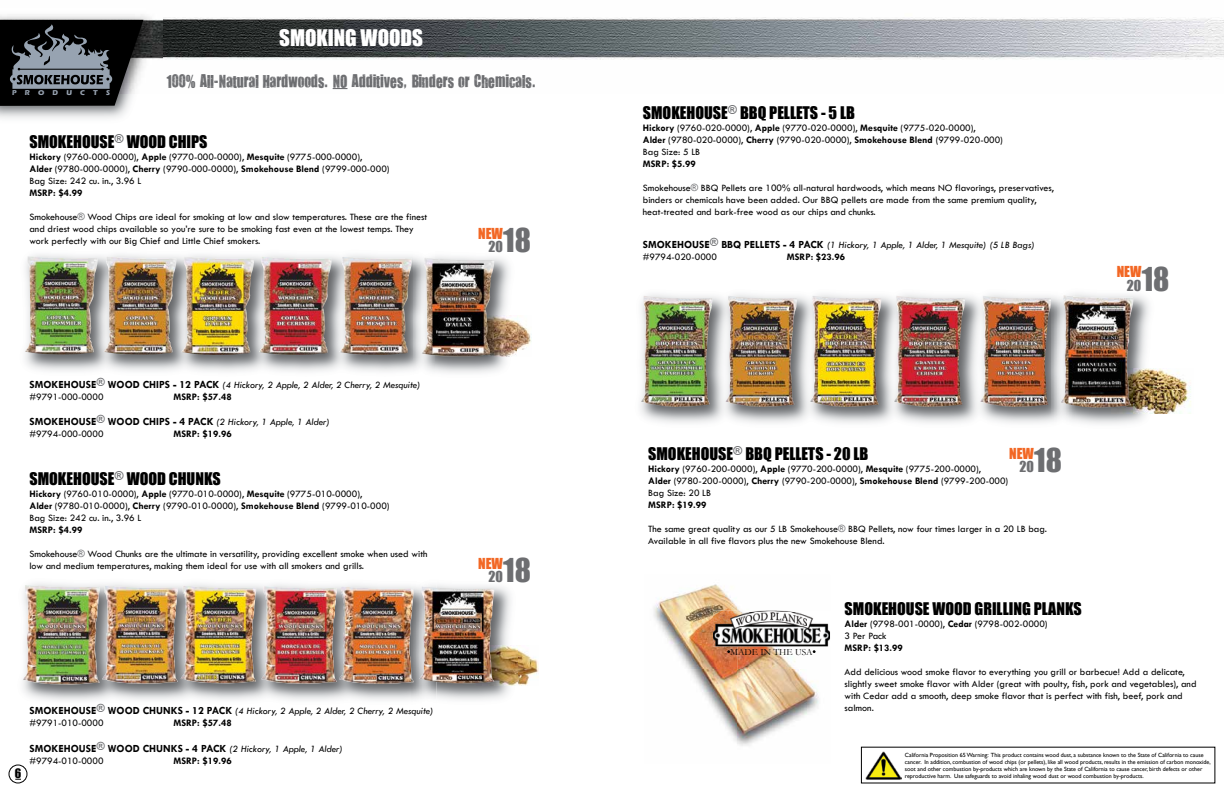
<style>
.page{position:relative;width:1224px;height:792px;background:#fff}
.page>*{position:absolute;margin:0;border:0;box-sizing:border-box;transform-origin:0 0}
.t1{font:21px "Impact";color:#fff}
.t2{font:16px "Impact";color:#000}
.t3{font:15px "You Are Loved";color:#6d6e71}
.t4{font:13.9px/13px "Impact";color:#f26724}
.t5{font:12px "Impact";color:#000}
.t6{font:700 11px "Tw Cen";color:#000}
.t7{font:10px/12px "Tw Cen";color:#000}
.t8{font:italic 10px/12px "Tw Cen";color:#000}
.t9{font:700 10px "Tw Cen";color:#000}
.t10{font:9.5px "Garamond";color:#000}
.t11{font:700 7.2px "Eras ITC";letter-spacing:1.13em;color:#97a2b0}
.t12{font:6px/7.2px "Gill Sans";color:#000}
.s1{font-weight:700}
.s2{color:#6d6e71}
.s3{font-size:30.2px;color:#6d6e71}
.s4{font-weight:700;font-style:normal;font-size:11px}
.s5{font-style:normal}
.s6{font-weight:400;font-style:italic;font-size:10px}
</style>
<div class="page">
<img style="left:162px;top:17px;width:1062px;height:73px">
<svg style="left:333px;top:88px;width:14px;height:1px"></svg>
<img style="left:1156px;top:368px;width:35px;height:46px">
<img style="left:516px;top:321px;width:16px;height:32px">
<img style="left:25px;top:254px;width:388px;height:118px">
<img style="left:25px;top:256px;width:321px;height:99px">
<img style="left:518px;top:646px;width:21px;height:40px">
<img style="left:22px;top:583px;width:496px;height:118px">
<img style="left:23px;top:585px;width:85px;height:99px">
<img style="left:376px;top:588px;width:35px;height:96px">
<img style="left:653px;top:584px;width:175px;height:162px">
<img style="left:713px;top:611px;width:117px;height:35px">
<img style="left:736px;top:613px;width:70px;height:12px">
<img style="left:434px;top:256px;width:82px;height:117px">
<img style="left:413px;top:256px;width:21px;height:116px">
<img style="left:421px;top:258px;width:73px;height:99px">
<img style="left:640px;top:293px;width:516px;height:131px">
<img style="left:810px;top:296px;width:241px;height:111px">
<img style="left:1052px;top:293px;width:22px;height:131px">
<img style="left:1061px;top:295px;width:72px;height:113px">
<img style="left:411px;top:583px;width:26px;height:118px">
<img style="left:411px;top:588px;width:3px;height:94px">
<img style="left:419px;top:587px;width:75px;height:97px">
<div style="left:9px;top:765px;width:18px;height:18px;border:1px solid #000;border-radius:50%"></div>
<img style="left:0;top:14px;width:162px;height:105px">
<svg style="left:0;top:20px;width:143px;height:86px;background:#3a3e41"></svg>
<img style="left:866px;top:751px;width:35px;height:28px">
<p class="t11" style="left:12px;top:88px;width:100px">PRODUCTS</p>
<h1 class="t1" style="left:279px;top:22px;width:145px">SMOKING WOODS</h1>
<h3 class="t3" style="left:166px;top:71px;width:371px">100% All-Natural Hardwoods. NO Additives, Binders or Chemicals.</h3>
<h2 class="t2" style="left:29px;top:130px;width:180px">SMOKEHOUSE<sup>®</sup> WOOD CHIPS</h2>
<p class="t7" style="left:29px;top:151px;width:362px"><span class="s1">Hickory</span> (9760-000-0000), <span class="s1">Apple</span> (9770-000-0000), <span class="s1">Mesquite</span> (9775-000-0000),<br><span class="s1">Alder</span> (9780-000-0000), <span class="s1">Cherry</span> (9790-000-0000), <span class="s1">Smokehouse Blend</span> (9799-000-000)<br>Bag Size: 242 cu. in., 3.96 L</p>
<p class="t9" style="left:29px;top:187px;width:54px">MSRP: $4.99</p>
<p class="t7" style="left:29px;top:211px;width:399px">Smokehouse<span class="s2">®</span> Wood Chips are ideal for smoking at low and slow temperatures. These are the finest and driest wood chips available so you’re sure to be smoking fast even at the lowest temps. They work perfectly with our Big Chief and Little Chief smokers.</p>
<h3 class="t4" style="left:488px;top:227px;width:44px;text-indent:-10px">NEW<br><span class="s2">20</span><span class="s3">18</span></h3>
<p class="t8" style="left:29px;top:378px;width:393px"><span class="s4">SMOKEHOUSE</span><sup>®</sup> <span class="s4">WOOD CHIPS - 12 PACK</span> (4 Hickory, 2 Apple, 2 Alder, 2 Cherry, 2 Mesquite) <span class="s5">#9791-000-0000</span></p>
<p class="t9" style="left:173px;top:391px;width:60px">MSRP: $57.48</p>
<p class="t6" style="left:29px;top:415px;width:302px">SMOKEHOUSE<sup>®</sup> WOOD CHIPS - 4 PACK <span class="s6">(2 Hickory, 1 Apple, 1 Alder)</span></p>
<p class="t7" style="left:29px;top:428px;width:76px">#9794-000-0000</p>
<p class="t9" style="left:173px;top:428px;width:60px">MSRP: $19.96</p>
<h2 class="t2" style="left:29px;top:466px;width:193px">SMOKEHOUSE<sup>®</sup> WOOD CHUNKS</h2>
<p class="t7" style="left:29px;top:488px;width:362px"><span class="s1">Hickory</span> (9760-010-0000), <span class="s1">Apple</span> (9770-010-0000), <span class="s1">Mesquite</span> (9775-010-0000),<br><span class="s1">Alder</span> (9780-010-0000), <span class="s1">Cherry</span> (9790-010-0000), <span class="s1">Smokehouse Blend</span> (9799-010-000)<br>Bag Size: 242 cu. in., 3.96 L</p>
<p class="t9" style="left:29px;top:524px;width:54px">MSRP: $4.99</p>
<p class="t7" style="left:29px;top:548px;width:399px">Smokehouse<span class="s2">®</span> Wood Chunks are the ultimate in versatility, providing excellent smoke when used with low and medium temperatures, making them ideal for use with all smokers and grills.</p>
<h3 class="t4" style="left:488px;top:557px;width:44px;text-indent:-10px">NEW<br><span class="s2">20</span><span class="s3">18</span></h3>
<p class="t5" style="left:15px;top:764px;width:8px">6</p>
<p class="t8" style="left:29px;top:705px;width:405px"><span class="s4">SMOKEHOUSE</span><sup>®</sup> <span class="s4">WOOD CHUNKS - 12 PACK</span> (4 Hickory, 2 Apple, 2 Alder, 2 Cherry, 2 Mesquite) <span class="s5">#9791-010-0000</span></p>
<p class="t9" style="left:173px;top:717px;width:60px">MSRP: $57.48</p>
<p class="t6" style="left:29px;top:741px;width:315px">SMOKEHOUSE<sup>®</sup> WOOD CHUNKS - 4 PACK <span class="s6">(2 Hickory, 1 Apple, 1 Alder)</span></p>
<p class="t7" style="left:29px;top:754px;width:76px">#9794-010-0000</p>
<p class="t9" style="left:173px;top:754px;width:60px">MSRP: $19.96</p>
<h2 class="t2" style="left:643px;top:100px;width:214px">SMOKEHOUSE<sup>®</sup> BBQ PELLETS - 5 LB</h2>
<p class="t7" style="left:643px;top:121px;width:362px"><span class="s1">Hickory</span> (9760-020-0000), <span class="s1">Apple</span> (9770-020-0000), <span class="s1">Mesquite</span> (9775-020-0000),<br><span class="s1">Alder</span> (9780-020-0000), <span class="s1">Cherry</span> (9790-020-0000), <span class="s1">Smokehouse Blend</span> (9799-020-000)<br>Bag Size: 5 LB</p>
<p class="t9" style="left:643px;top:157px;width:54px">MSRP: $5.99</p>
<p class="t7" style="left:643px;top:181px;width:413px">Smokehouse<span class="s2">®</span> BBQ Pellets are 100% all-natural hardwoods, which means NO flavorings, preservatives, binders or chemicals have been added. Our BBQ pellets are made from the same premium quality, heat-treated and bark-free wood as our chips and chunks.</p>
<p class="t8" style="left:643px;top:239px;width:393px"><span class="s4">SMOKEHOUSE</span><sup>®</sup> <span class="s4">BBQ PELLETS - 4 PACK</span> (1 Hickory, 1 Apple, 1 Alder, 1 Mesquite) (5 LB Bags) <span class="s5">#9794-020-0000</span></p>
<p class="t9" style="left:787px;top:251px;width:60px">MSRP: $23.96</p>
<h3 class="t4" style="left:1127px;top:265px;width:44px;text-indent:-10px">NEW<br><span class="s2">20</span><span class="s3">18</span></h3>
<h2 class="t2" style="left:648px;top:441px;width:222px">SMOKEHOUSE<sup>®</sup> BBQ PELLETS - 20 LB</h2>
<p class="t7" style="left:648px;top:463px;width:362px"><span class="s1">Hickory</span> (9760-200-0000), <span class="s1">Apple</span> (9770-200-0000), <span class="s1">Mesquite</span> (9775-200-0000),<br><span class="s1">Alder</span> (9780-200-0000), <span class="s1">Cherry</span> (9790-200-0000), <span class="s1">Smokehouse Blend</span> (9799-200-000)<br>Bag Size: 20 LB</p>
<p class="t9" style="left:648px;top:499px;width:60px">MSRP: $19.99</p>
<p class="t7" style="left:648px;top:523px;width:400px">The same great quality as our 5 LB Smokehouse<span class="s2">®</span> BBQ Pellets, now four times larger in a 20 LB bag.<br>Available in all five flavors plus the new Smokehouse Blend.</p>
<h3 class="t4" style="left:1019px;top:447px;width:44px;text-indent:-10px">NEW<br><span class="s2">20</span><span class="s3">18</span></h3>
<p class="t10" style="left:730px;top:646px;width:84px">MADE IN THE USA</p>
<h2 class="t2" style="left:845px;top:596px;width:239px">SMOKEHOUSE WOOD GRILLING PLANKS</h2>
<p class="t7" style="left:845px;top:618px;width:205px"><span class="s1">Alder</span> (9798-001-0000), <span class="s1">Cedar</span> (9798-002-0000)<br>3 Per Pack</p>
<p class="t9" style="left:845px;top:642px;width:60px">MSRP: $13.99</p>
<p class="t7" style="left:845px;top:666px;width:353px">Add delicious wood smoke flavor to everything you grill or barbecue! Add a delicate, slightly sweet smoke flavor with Alder (great with poulty, fish, pork and vegetables), and with Cedar add a smooth, deep smoke flavor that is perfect with fish, beef, pork and salmon.</p>
<p class="t12" style="left:905px;top:751px;width:308px">California Proposition 65 Warning: This product contains wood dust, a substance known to the State of California to cause cancer. In addition, combustion of wood chips (or pellets), like all wood products, results in the emission of carbon monoxide, soot and other combustion by-products which are known by the State of California to cause cancer, birth defects or other reproductive harm. Use safeguards to avoid inhaling wood dust or wood combustion by-products.</p>
</div>
